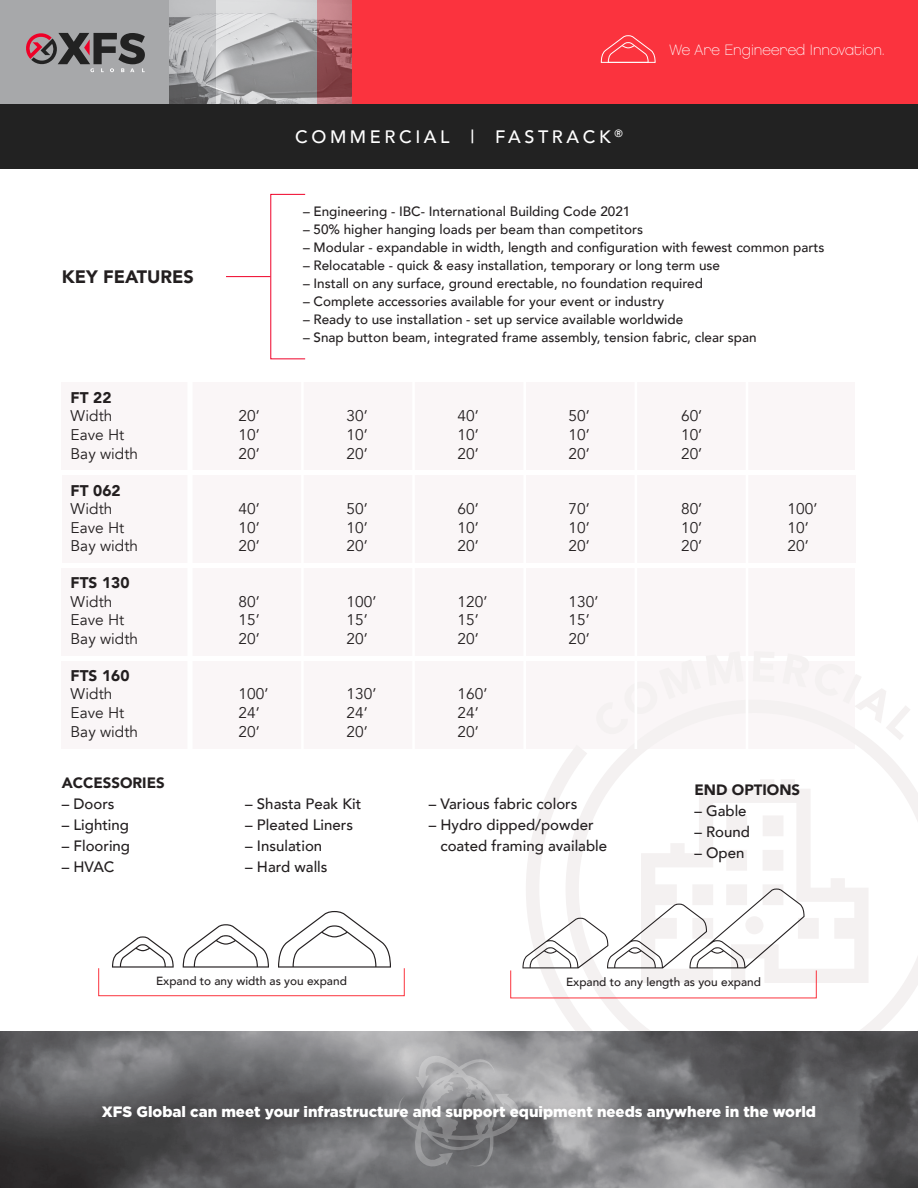
<style>
.page{position:relative;width:918px;height:1188px;background:#fff}
.page>*{position:absolute;margin:0;border:0;box-sizing:border-box;transform-origin:0 0}
.t1{font:500 18px "Avenir";letter-spacing:.2em;color:#fff}
.t2{font:900 18px "Avenir";color:#231f20}
.t3{font:15.45px "Avenir";color:#231f20}
.t4{font:900 15.45px "Avenir";color:#231f20}
.t5{font:500 15px/21px "Avenir";color:#231f20}
.t6{font:900 15px "Gotham";color:#fff}
.t7{font:15px "Chalet Paris Nineteen Eighty";color:#fff}
.t8{font:900 15px "Avenir";color:#231f20}
.t9{font:500 13.5px "Avenir";color:#231f20}
.t10{font:500 11.85px "Avenir";color:#231f20}
</style>
<div class="page">
<div style="left:62px;top:662px;width:793px;height:87px;background:#faf6f7"></div>
<div style="left:62px;top:569px;width:793px;height:87px;background:#faf6f7"></div>
<div style="left:62px;top:475px;width:793px;height:87px;background:#faf6f7"></div>
<div style="left:62px;top:382px;width:793px;height:87px;background:#faf6f7"></div>
<svg style="left:685px;top:656px;width:56px;height:6px"></svg>
<svg style="left:753px;top:656px;width:21px;height:6px"></svg>
<svg style="left:786px;top:656px;width:23px;height:6px"></svg>
<svg style="left:855px;top:674px;width:55px;height:66px"></svg>
<svg style="left:526px;top:745px;width:392px;height:287px"></svg>
<div style="left:0;top:0;width:216px;height:104px;background:#a7a8aa"></div>
<div style="left:317px;top:0;width:601px;height:104px;background:#fb333e"></div>
<img style="left:170px;top:0;width:181px;height:104px">
<svg style="left:601px;top:35px;width:55px;height:28px"></svg>
<div style="left:0;top:104px;width:918px;height:64px;background:#222"></div>
<div style="left:187px;top:382px;width:6px;height:367px;background:#fff"></div>
<hr style="left:301px;top:382px;width:3px;height:367px;background:#fff">
<hr style="left:412px;top:382px;width:3px;height:367px;background:#fff">
<hr style="left:523px;top:382px;width:3px;height:367px;background:#fff">
<hr style="left:635px;top:382px;width:2px;height:367px;background:#fff">
<hr style="left:746px;top:382px;width:2px;height:367px;background:#fff">
<hr style="left:226px;top:276px;width:44px;height:1px;background:#ef0027">
<svg style="left:0;top:1032px;width:918px;height:156px;background:#6b6b6e"></svg>
<svg style="left:398px;top:1055px;width:125px;height:119px;background:#8f8f91"></svg>
<svg style="left:112px;top:936px;width:62px;height:32px"></svg>
<svg style="left:183px;top:924px;width:86px;height:44px"></svg>
<svg style="left:278px;top:911px;width:113px;height:57px"></svg>
<div style="left:98px;top:968px;width:307px;height:28px;border:1px solid #fb333e"></div>
<svg style="left:522px;top:889px;width:283px;height:79px"></svg>
<svg style="left:26px;top:32px;width:119px;height:40px"></svg>
<div style="left:93px;top:1102px;width:728px;height:28px;background:#231f20;opacity:.26"></div>
<h1 class="t2" style="left:62px;top:265px;width:134px">KEY FEATURES</h1>
<h1 class="t1" style="left:295px;top:125px;width:329px">COMMERCIAL | FASTRACK <sup>®</sup></h1>
<p class="t7" style="left:669px;top:41px;width:216px">We Are Engineered Innovation.</p>
<p class="t9" style="left:303px;top:202px;width:329px">– Engineering - IBC- International Building Code 2021</p>
<p class="t9" style="left:303px;top:220px;width:342px">– 50% higher hanging loads per beam than competitors</p>
<p class="t9" style="left:303px;top:238px;width:523px">– Modular - expandable in width, length and configuration with fewest common parts</p>
<p class="t9" style="left:303px;top:256px;width:419px">– Relocatable - quick &amp; easy installation, temporary or long term use</p>
<p class="t9" style="left:303px;top:274px;width:401px">– Install on any surface, ground erectable, no foundation required</p>
<p class="t9" style="left:303px;top:292px;width:363px">– Complete accessories available for your event or industry</p>
<p class="t9" style="left:303px;top:310px;width:382px">– Ready to use installation - set up service available worldwide</p>
<p class="t9" style="left:303px;top:328px;width:455px">– Snap button beam, integrated frame assembly, tension fabric, clear span</p>
<p class="t4" style="left:71px;top:387px;width:42px">FT 22</p>
<p class="t3" style="left:71px;top:406px;width:43px">Width</p>
<p class="t3" style="left:239px;top:406px;width:23px">20’</p>
<p class="t3" style="left:347px;top:406px;width:23px">30’</p>
<p class="t3" style="left:458px;top:406px;width:23px">40’</p>
<p class="t3" style="left:569px;top:406px;width:23px">50’</p>
<p class="t3" style="left:681px;top:406px;width:23px">60’</p>
<p class="t3" style="left:71px;top:425px;width:55px">Eave Ht</p>
<p class="t3" style="left:239px;top:425px;width:23px">10’</p>
<p class="t3" style="left:347px;top:425px;width:23px">10’</p>
<p class="t3" style="left:458px;top:425px;width:23px">10’</p>
<p class="t3" style="left:569px;top:425px;width:23px">10’</p>
<p class="t3" style="left:681px;top:425px;width:23px">10’</p>
<p class="t3" style="left:71px;top:443px;width:69px">Bay width</p>
<p class="t3" style="left:239px;top:443px;width:23px">20’</p>
<p class="t3" style="left:347px;top:443px;width:23px">20’</p>
<p class="t3" style="left:458px;top:443px;width:23px">20’</p>
<p class="t3" style="left:569px;top:443px;width:23px">20’</p>
<p class="t3" style="left:681px;top:443px;width:23px">20’</p>
<p class="t4" style="left:71px;top:480px;width:52px">FT 062</p>
<p class="t3" style="left:71px;top:499px;width:43px">Width</p>
<p class="t3" style="left:239px;top:499px;width:23px">40’</p>
<p class="t3" style="left:347px;top:499px;width:23px">50’</p>
<p class="t3" style="left:458px;top:499px;width:23px">60’</p>
<p class="t3" style="left:569px;top:499px;width:23px">70’</p>
<p class="t3" style="left:681px;top:499px;width:23px">80’</p>
<p class="t3" style="left:788px;top:499px;width:31px">100’</p>
<p class="t3" style="left:71px;top:517px;width:55px">Eave Ht</p>
<p class="t3" style="left:239px;top:517px;width:23px">10’</p>
<p class="t3" style="left:347px;top:517px;width:23px">10’</p>
<p class="t3" style="left:458px;top:517px;width:23px">10’</p>
<p class="t3" style="left:569px;top:517px;width:23px">10’</p>
<p class="t3" style="left:681px;top:517px;width:23px">10’</p>
<p class="t3" style="left:788px;top:517px;width:23px">10’</p>
<p class="t3" style="left:71px;top:536px;width:69px">Bay width</p>
<p class="t3" style="left:239px;top:536px;width:23px">20’</p>
<p class="t3" style="left:347px;top:536px;width:23px">20’</p>
<p class="t3" style="left:458px;top:536px;width:23px">20’</p>
<p class="t3" style="left:569px;top:536px;width:23px">20’</p>
<p class="t3" style="left:681px;top:536px;width:23px">20’</p>
<p class="t3" style="left:788px;top:536px;width:23px">20’</p>
<p class="t4" style="left:71px;top:573px;width:60px">FTS 130</p>
<p class="t3" style="left:71px;top:591px;width:43px">Width</p>
<p class="t3" style="left:239px;top:591px;width:23px">80’</p>
<p class="t3" style="left:347px;top:591px;width:31px">100’</p>
<p class="t3" style="left:458px;top:591px;width:31px">120’</p>
<p class="t3" style="left:569px;top:591px;width:31px">130’</p>
<p class="t3" style="left:71px;top:610px;width:55px">Eave Ht</p>
<p class="t3" style="left:239px;top:610px;width:23px">15’</p>
<p class="t3" style="left:347px;top:610px;width:23px">15’</p>
<p class="t3" style="left:458px;top:610px;width:23px">15’</p>
<p class="t3" style="left:569px;top:610px;width:23px">15’</p>
<p class="t3" style="left:71px;top:628px;width:69px">Bay width</p>
<p class="t3" style="left:239px;top:628px;width:23px">20’</p>
<p class="t3" style="left:347px;top:628px;width:23px">20’</p>
<p class="t3" style="left:458px;top:628px;width:23px">20’</p>
<p class="t3" style="left:569px;top:628px;width:23px">20’</p>
<p class="t4" style="left:71px;top:665px;width:60px">FTS 160</p>
<p class="t3" style="left:71px;top:684px;width:43px">Width</p>
<p class="t3" style="left:239px;top:684px;width:31px">100’</p>
<p class="t3" style="left:347px;top:684px;width:31px">130’</p>
<p class="t3" style="left:458px;top:684px;width:31px">160’</p>
<p class="t3" style="left:71px;top:703px;width:55px">Eave Ht</p>
<p class="t3" style="left:239px;top:703px;width:23px">24’</p>
<p class="t3" style="left:347px;top:703px;width:23px">24’</p>
<p class="t3" style="left:458px;top:703px;width:23px">24’</p>
<p class="t3" style="left:71px;top:721px;width:69px">Bay width</p>
<p class="t3" style="left:239px;top:721px;width:23px">20’</p>
<p class="t3" style="left:347px;top:721px;width:23px">20’</p>
<p class="t3" style="left:458px;top:721px;width:23px">20’</p>
<p class="t8" style="left:62px;top:773px;width:105px">ACCESSORIES</p>
<p class="t5" style="left:62px;top:794px;width:54px">– Doors</p>
<p class="t5" style="left:62px;top:815px;width:69px">– Lighting</p>
<p class="t5" style="left:62px;top:836px;width:70px">– Flooring</p>
<p class="t5" style="left:62px;top:857px;width:54px">– HVAC</p>
<p class="t5" style="left:245px;top:794px;width:118px">– Shasta Peak Kit</p>
<p class="t5" style="left:245px;top:815px;width:109px">– Pleated Liners</p>
<p class="t5" style="left:245px;top:836px;width:78px">– Insulation</p>
<p class="t5" style="left:245px;top:857px;width:84px">– Hard walls</p>
<p class="t5" style="left:429px;top:794px;width:150px">– Various fabric colors</p>
<p class="t5" style="left:441px;top:815px;width:168px;text-indent:-12px">– Hydro dipped/powder coated framing available</p>
<p class="t8" style="left:694px;top:780px;width:107px">END OPTIONS</p>
<p class="t5" style="left:694px;top:800px;width:54px">– Gable</p>
<p class="t5" style="left:694px;top:821px;width:57px">– Round</p>
<p class="t5" style="left:694px;top:842px;width:51px">– Open</p>
<p class="t10" style="left:156px;top:973px;width:192px">Expand to any width as you expand</p>
<p class="t10" style="left:566px;top:974px;width:196px">Expand to any length as you expand</p>
<p class="t6" style="left:102px;top:1102px;width:716px">XFS Global can meet your infrastructure and support equipment needs anywhere in the world</p>
</div>
